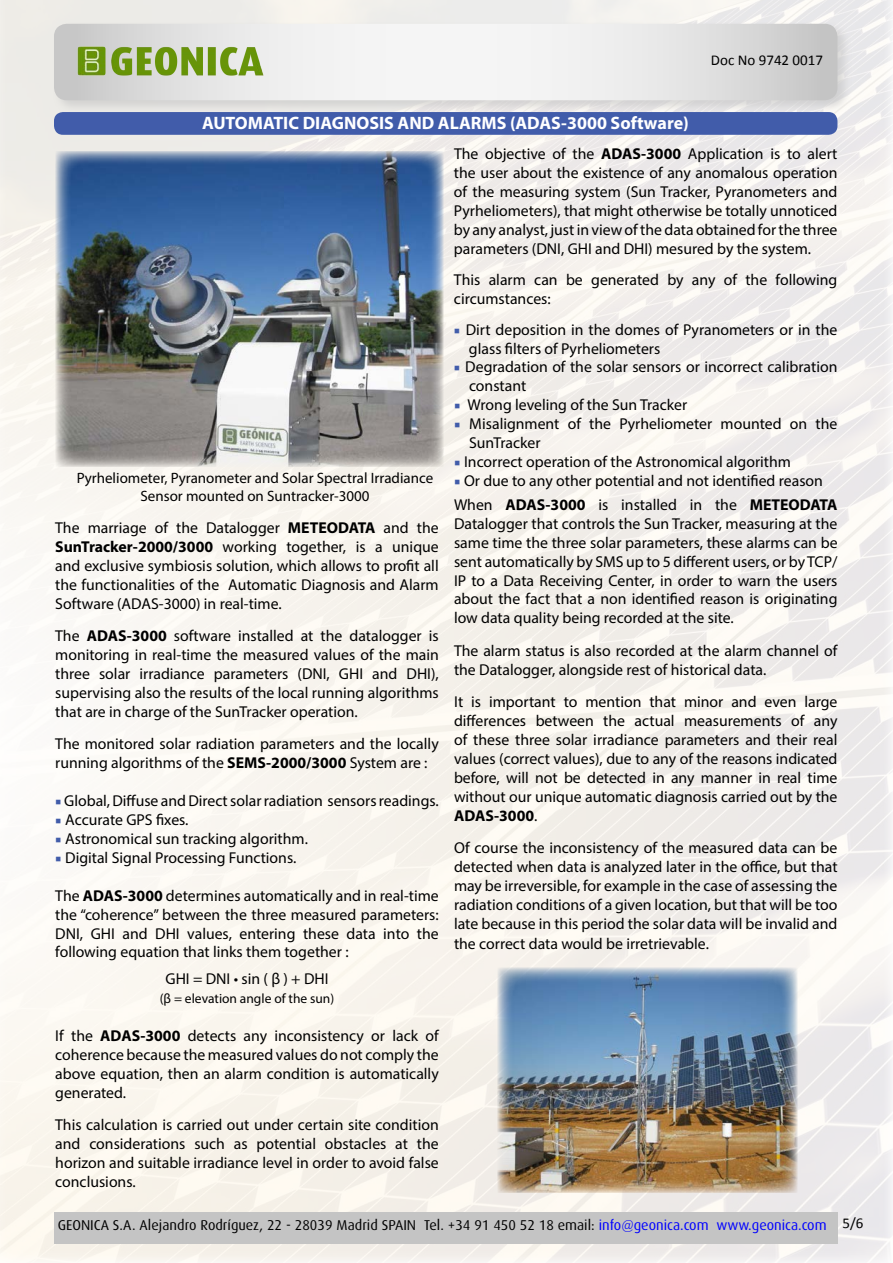
<style>
.page{position:relative;width:893px;height:1263px;background:#fff}
.page>*{position:absolute;margin:0;border:0;box-sizing:border-box;transform-origin:0 0}
.t1{font:700 18px "Myriad Pro";color:#fff}
.t2{font:15.75px/18.9px "Myriad Pro";color:#000;text-align:justify}
.t3{font:15px/18px "Myriad Pro";color:#000;text-align:center}
.t4{font:15px "Calibri";color:#000}
.t5{font:14.25px "Dax";color:#000}
.t6{font:13.5px "Myriad Pro";color:#000}
.s1{font-weight:700}
.s2{font-family:"Minion Pro";color:#415caa}
.s3{color:#00f}
.s4{font-family:"Calibri";font-size:15px}
</style>
<div class="page">
<img style="left:0;top:0;width:892px;height:1262px">
<div style="left:52px;top:21px;width:800px;height:93px;background:#c4c4c4;opacity:.62"></div>
<svg style="left:54px;top:24px;width:783px;height:76px"></svg>
<div style="left:54px;top:1212px;width:783px;height:31px;background:#c4c4c4"></div>
<img style="left:72px;top:43px;width:194px;height:36px">
<div style="left:54px;top:112px;width:783px;height:23px;background:#415caa;border-radius:9px"></div>
<img style="left:56px;top:151px;width:387px;height:315px">
<img style="left:498px;top:967px;width:300px;height:225px">
<p class="t4" style="left:711px;top:51px;width:114px">Doc No 9742 0017</p>
<p class="t1" style="left:202px;top:111px;width:488px">AUTOMATIC DIAGNOSIS AND ALARMS (ADAS-3000 Software)</p>
<p class="t2" style="left:454px;top:144px;width:385px">The objective of the <span class="s1">ADAS-3000</span> Application is to alert the user about the existence of any anomalous operation of the measuring system (Sun Tracker, Pyranometers and Pyrheliometers), that might otherwise be totally unnoticed by any analyst, just in view of the data obtained for the three parameters (DNI, GHI and DHI) mesured by the system.</p>
<p class="t2" style="left:454px;top:270px;width:385px">This alarm can be generated by any of the following circumstances:</p>
<p class="t2" style="left:469px;top:320px;width:370px;text-indent:-15px"><span class="s2">■</span> Dirt deposition in the domes of Pyranometers or in the glass filters of Pyrheliometers</p>
<p class="t2" style="left:469px;top:357px;width:370px;text-indent:-15px"><span class="s2">■</span> Degradation of the solar sensors or incorrect calibration constant</p>
<p class="t2" style="left:454px;top:395px;width:235px"><span class="s2">■</span> Wrong leveling of the Sun Tracker</p>
<p class="t2" style="left:469px;top:414px;width:370px;text-indent:-15px"><span class="s2">■</span> Misalignment of the Pyrheliometer mounted on the<br>SunTracker</p>
<p class="t2" style="left:454px;top:452px;width:338px"><span class="s2">■</span> Incorrect operation of the Astronomical algorithm</p>
<p class="t2" style="left:454px;top:471px;width:370px"><span class="s2">■</span> Or due to any other potential and not identified reason</p>
<p class="t2" style="left:454px;top:495px;width:385px">When <span class="s1">ADAS-3000</span> is installed in the <span class="s1">METEODATA </span>Datalogger that controls the Sun Tracker, measuring at the same time the three solar parameters, these alarms can be sent automatically by SMS up to 5 different users, or by TCP/ IP to a Data Receiving Center, in order to warn the users about the fact that a non identified reason is originating low data quality being recorded at the site.</p>
<p class="t2" style="left:454px;top:641px;width:385px">The alarm status is also recorded at the alarm channel of the Datalogger, alongside rest of historical data.</p>
<p class="t2" style="left:454px;top:692px;width:385px">It is important to mention that minor and even large differences between the actual measurements of any of these three solar irradiance parameters and their real values (correct values), due to any of the reasons indicated before, will not be detected in any manner in real time without our unique automatic diagnosis carried out by the <span class="s1">ADAS-3000</span>.</p>
<p class="t2" style="left:454px;top:838px;width:385px">Of course the inconsistency of the measured data can be detected when data is analyzed later in the office, but that may be irreversible, for example in the case of assessing the radiation conditions of a given location, but that will be too late because in this period the solar data will be invalid and the correct data would be irretrievable.</p>
<p class="t3" style="left:77px;top:469px;width:358px">Pyrheliometer, Pyranometer and Solar Spectral Irradiance<br>Sensor mounted on Suntracker-3000</p>
<p class="t2" style="left:55px;top:518px;width:385px">The marriage of the Datalogger <span class="s1">METEODATA</span> and the <span class="s1">SunTracker-2000/3000</span> working together, is a unique and exclusive symbiosis solution, which allows to profit all the functionalities of the Automatic Diagnosis and Alarm Software (ADAS-3000) in real-time.</p>
<p class="t2" style="left:55px;top:626px;width:385px">The <span class="s1">ADAS-3000</span> software installed at the datalogger is monitoring in real-time the measured values of the main three solar irradiance parameters (DNI, GHI and DHI), supervising also the results of the local running algorithms that are in charge of the SunTracker operation.</p>
<p class="t2" style="left:55px;top:734px;width:385px">The monitored solar radiation parameters and the locally running algorithms of the <span class="s1">SEMS-2000/3000</span> System are :</p>
<p class="t2" style="left:55px;top:791px;width:385px"><span class="s2">■</span> Global, Diffuse and Direct solar radiation sensors readings.</p>
<p class="t2" style="left:55px;top:810px;width:135px"><span class="s2">■</span> Accurate GPS fixes.</p>
<p class="t2" style="left:55px;top:829px;width:254px"><span class="s2">■</span> Astronomical sun tracking algorithm.</p>
<p class="t2" style="left:55px;top:848px;width:243px"><span class="s2">■</span> Digital Signal Processing Functions.</p>
<p class="t2" style="left:55px;top:886px;width:385px">The <span class="s1">ADAS-3000</span> determines automatically and in real-time the “coherence” between the three measured parameters:<br>DNI, GHI and DHI values, entering these data into the following equation that links them together :</p>
<p class="t2" style="left:165px;top:969px;width:165px">GHI = DNI • sin ( β ) + DHI</p>
<p class="t6" style="left:160px;top:990px;width:176px">(β = elevation angle of the sun)</p>
<p class="t2" style="left:55px;top:1026px;width:385px">If the <span class="s1">ADAS-3000</span> detects any inconsistency or lack of coherence because the measured values do not comply the above equation, then an alarm condition is automatically generated.</p>
<p class="t2" style="left:55px;top:1115px;width:385px">This calculation is carried out under certain site condition and considerations such as potential obstacles at the horizon and suitable irradiance level in order to avoid false conclusions.</p>
<p class="t5" style="left:58px;top:1217px;width:807px">GEONICA S.A. Alejandro Rodríguez, 22 - 28039 Madrid SPAIN Tel. +34 91 450 52 18 email: <span class="s3">info@geonica.com www.geonica.com</span> <span class="s4">5/6</span></p>
</div>
